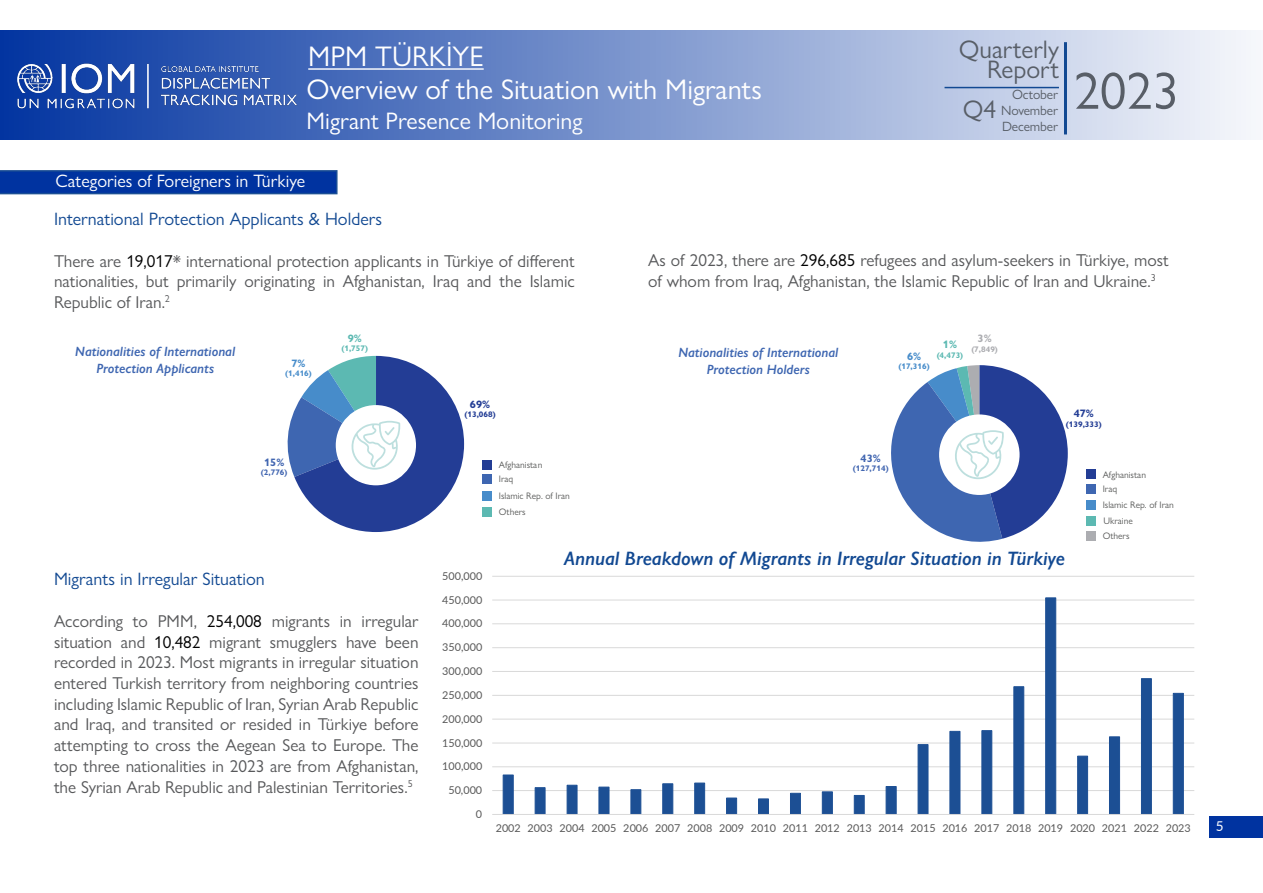
<style>
.page{position:relative;width:1263px;height:893px;background:#fff}
.page>*{position:absolute;margin:0;border:0;box-sizing:border-box;transform-origin:0 0}
.t1{font:52.5px "Gill Sans Nova";color:#585e67}
.t2{font:28.5px "Gill Sans Nova";color:#fff}
.t3{font:25.5px/20.5px "Gill Sans Nova";color:#585e67;text-align:right}
.t4{font:24px "Gill Sans Nova";color:#fff}
.Body{font:italic 600 19.5px "Gill Sans Nova";color:#124992}
.t5{font:18px "Gill Sans Nova";color:#124992}
.t6{font:18px "Gill Sans Nova";color:#fff}
.t7{font:17.25px/20.7px "Gill Sans Nova";color:#57585a;text-align:justify}
.t8{font:italic 600 13.5px/16.2px "Gill Sans Nova";color:#3e66b1;text-align:center}
.t9{font:13.5px/16px "Gill Sans Nova";letter-spacing:-.01em;color:#585e67;text-align:justify}
.t10{font:13.5px "Lato";color:#fff}
.t11{font:10.8px "Lato";letter-spacing:.005em;color:#595959}
.t12{font:700 10.8px "Gill Sans Nova";color:#4266b1}
.t13{font:700 10.8px "Gill Sans Nova";color:#233d95}
.t14{font:700 10.8px "Gill Sans Nova";color:#5cb9b2}
.t15{font:700 10.8px "Gill Sans Nova";color:#478cca}
.t16{font:700 10.8px "Gill Sans Nova";color:#acadb1}
.t17{font:9.45px/14.5px "Gill Sans Nova";color:#595a59}
.t18{font:700 8.1px "Gill Sans Nova";color:#233d95}
.t19{font:700 8.1px "Gill Sans Nova";color:#4266b1}
.t20{font:700 8.1px "Gill Sans Nova";color:#478cca}
.t21{font:700 8.1px "Gill Sans Nova";color:#5cb9b2}
.t22{font:700 8.1px "Gill Sans Nova";color:#acadb1}
.s1{color:#000}
</style>
<div class="page">
<div style="left:0;top:30px;width:1263px;height:110px;background:linear-gradient(to right,#0234a0,#f6f7fb)"></div>
<hr style="left:308px;top:68px;width:176px;height:2px;background:#fff">
<hr style="left:944px;top:87px;width:115px;height:1px;background:#124992">
<hr style="left:1064px;top:42px;width:3px;height:92px;background:#124992">
<img style="left:12px;top:49px;width:292px;height:73px">
<div style="left:1209px;top:816px;width:54px;height:21px;background:#0033a0"></div>
<svg style="left:287px;top:356px;width:177px;height:176px"></svg>
<div style="left:483px;top:460px;width:9px;height:9px;background:#233d95"></div>
<div style="left:483px;top:475px;width:9px;height:9px;background:#3e66b1"></div>
<div style="left:483px;top:491px;width:9px;height:9px;background:#478cca"></div>
<div style="left:483px;top:507px;width:9px;height:9px;background:#5cb9b2"></div>
<svg style="left:0;top:170px;width:338px;height:24px;background:#04369e"></svg>
<hr style="left:492px;top:790px;width:702px;height:1px;background:#d9d9d9">
<hr style="left:492px;top:766px;width:702px;height:1px;background:#d9d9d9">
<hr style="left:492px;top:743px;width:702px;height:1px;background:#d9d9d9">
<hr style="left:492px;top:719px;width:702px;height:1px;background:#d9d9d9">
<hr style="left:492px;top:695px;width:702px;height:1px;background:#d9d9d9">
<hr style="left:492px;top:671px;width:702px;height:1px;background:#d9d9d9">
<hr style="left:492px;top:647px;width:702px;height:1px;background:#d9d9d9">
<hr style="left:492px;top:623px;width:702px;height:1px;background:#d9d9d9">
<hr style="left:492px;top:600px;width:702px;height:1px;background:#d9d9d9">
<hr style="left:492px;top:576px;width:702px;height:1px;background:#d9d9d9">
<svg style="left:502px;top:597px;width:682px;height:217px"></svg>
<hr style="left:492px;top:814px;width:702px;height:1px;background:#d9d9d9">
<svg style="left:891px;top:365px;width:177px;height:177px"></svg>
<div style="left:1087px;top:470px;width:9px;height:9px;background:#233d95"></div>
<div style="left:1087px;top:484px;width:9px;height:9px;background:#3e66b1"></div>
<div style="left:1087px;top:500px;width:9px;height:10px;background:#478cca"></div>
<div style="left:1087px;top:517px;width:9px;height:9px;background:#5cb9b2"></div>
<div style="left:1087px;top:531px;width:9px;height:9px;background:#acadb1"></div>
<h2 class="t2" style="left:308px;top:39px;width:177px">MPM TÜRKİYE</h2>
<h3 class="t3" style="left:959px;top:39px;width:102px">Quarterly<br>Report</h3>
<p class="t9" style="left:1001px;top:86px;width:58px;text-indent:11px">October November December</p>
<h2 class="t2" style="left:307px;top:72px;width:457px">Overview of the Situation with Migrants</h2>
<h1 class="t1" style="left:1074px;top:59px;width:106px">2023</h1>
<h3 class="t3" style="left:963px;top:99px;width:35px">Q4</h3>
<h3 class="t4" style="left:307px;top:106px;width:277px">Migrant Presence Monitoring</h3>
<p class="t6" style="left:56px;top:170px;width:251px">Categories of Foreigners in Türkiye</p>
<p class="t5" style="left:54px;top:208px;width:330px">International Protection Applicants &amp; Holders</p>
<p class="t7" style="left:54px;top:250px;width:522px">There are <span class="s1">19,017</span>* international protection applicants in Türkiye of different nationalities, but primarily originating in Afghanistan, Iraq and the Islamic Republic of Iran.<sup>2</sup></p>
<p class="t7" style="left:648px;top:250px;width:522px">As of 2023, there are <span class="s1">296,685</span> refugees and asylum-seekers in Türkiye, most of whom from Iraq, Afghanistan, the Islamic Republic of Iran and Ukraine.<sup>3</sup></p>
<p class="t14" style="left:348px;top:331px;width:16px">9%</p>
<p class="t21" style="left:341px;top:344px;width:28px">(1,757)</p>
<p class="t8" style="left:75px;top:343px;width:161px">Nationalities of International<br>Protection Applicants</p>
<p class="t8" style="left:678px;top:344px;width:161px">Nationalities of International<br>Protection Holders</p>
<p class="t15" style="left:291px;top:356px;width:16px">7%</p>
<p class="t20" style="left:285px;top:369px;width:28px">(1,416)</p>
<p class="t12" style="left:264px;top:455px;width:22px">15%</p>
<p class="t19" style="left:261px;top:467px;width:28px">(2,776)</p>
<p class="t13" style="left:470px;top:397px;width:22px">69%</p>
<p class="t18" style="left:464px;top:409px;width:33px">(13,068)</p>
<p class="t17" style="left:499px;top:457px;width:45px">Afghanistan<br>Iraq</p>
<p class="t17" style="left:499px;top:487px;width:73px;line-height:15.9px">Islamic Rep. of Iran<br>Others</p>
<p class="t14" style="left:943px;top:337px;width:16px">1%</p>
<p class="t15" style="left:907px;top:349px;width:16px">6%</p>
<p class="t21" style="left:937px;top:350px;width:28px">(4,473)</p>
<p class="t20" style="left:898px;top:361px;width:33px">(17,316)</p>
<p class="t16" style="left:977px;top:331px;width:16px">3%</p>
<p class="t22" style="left:971px;top:344px;width:28px">(7,849)</p>
<p class="t12" style="left:861px;top:451px;width:22px">43%</p>
<p class="t19" style="left:853px;top:464px;width:37px">(127,714)</p>
<p class="t13" style="left:1074px;top:407px;width:22px">47%</p>
<p class="t18" style="left:1066px;top:419px;width:37px">(139,333)</p>
<p class="t17" style="left:1103px;top:467px;width:45px">Afghanistan<br>Iraq</p>
<p class="t17" style="left:1103px;top:498px;width:73px">Islamic Rep. of Iran</p>
<p class="t17" style="left:1103px;top:529px;width:28px">Others</p>
<p class="t17" style="left:1103px;top:514px;width:31px">Ukraine</p>
<p class="t5" style="left:54px;top:568px;width:212px">Migrants in Irregular Situation</p>
<p class="t7" style="left:54px;top:611px;width:366px">According to PMM, <span class="s1">254,008</span> migrants in irregular situation and <span class="s1">10,482</span> migrant smugglers have been recorded in 2023. Most migrants in irregular situation entered Turkish territory from neighboring countries including Islamic Republic of Iran, Syrian Arab Republic and Iraq, and transited or resided in Türkiye before attempting to cross the Aegean Sea to Europe. The top three nationalities in 2023 are from Afghanistan, the Syrian Arab Republic and Palestinian Territories.<sup>5</sup></p>
<p class="t11" style="left:442px;top:568px;width:42px">500,000</p>
<p class="t11" style="left:442px;top:592px;width:42px">450,000</p>
<p class="t11" style="left:442px;top:616px;width:42px">400,000</p>
<p class="t11" style="left:442px;top:640px;width:42px">350,000</p>
<p class="t11" style="left:442px;top:663px;width:42px">300,000</p>
<p class="t11" style="left:442px;top:687px;width:42px">250,000</p>
<p class="t11" style="left:442px;top:711px;width:42px">200,000</p>
<p class="t11" style="left:442px;top:735px;width:42px">150,000</p>
<p class="t11" style="left:442px;top:759px;width:42px">100,000</p>
<p class="t11" style="left:448px;top:783px;width:35px">50,000</p>
<p class="t11" style="left:476px;top:806px;width:8px">0</p>
<p class="Body" style="left:564px;top:546px;width:502px">Annual Breakdown of Migrants in Irregular Situation in Türkiye</p>
<p class="t11" style="left:496px;top:820px;width:697px">2002 2003 2004 2005 2006 2007 2008 2009 2010 2011 2012 2013 2014 2015 2016 2017 2018 2019 2020 2021 2022 2023</p>
<p class="t10" style="left:1216px;top:816px;width:9px">5</p>
</div>
